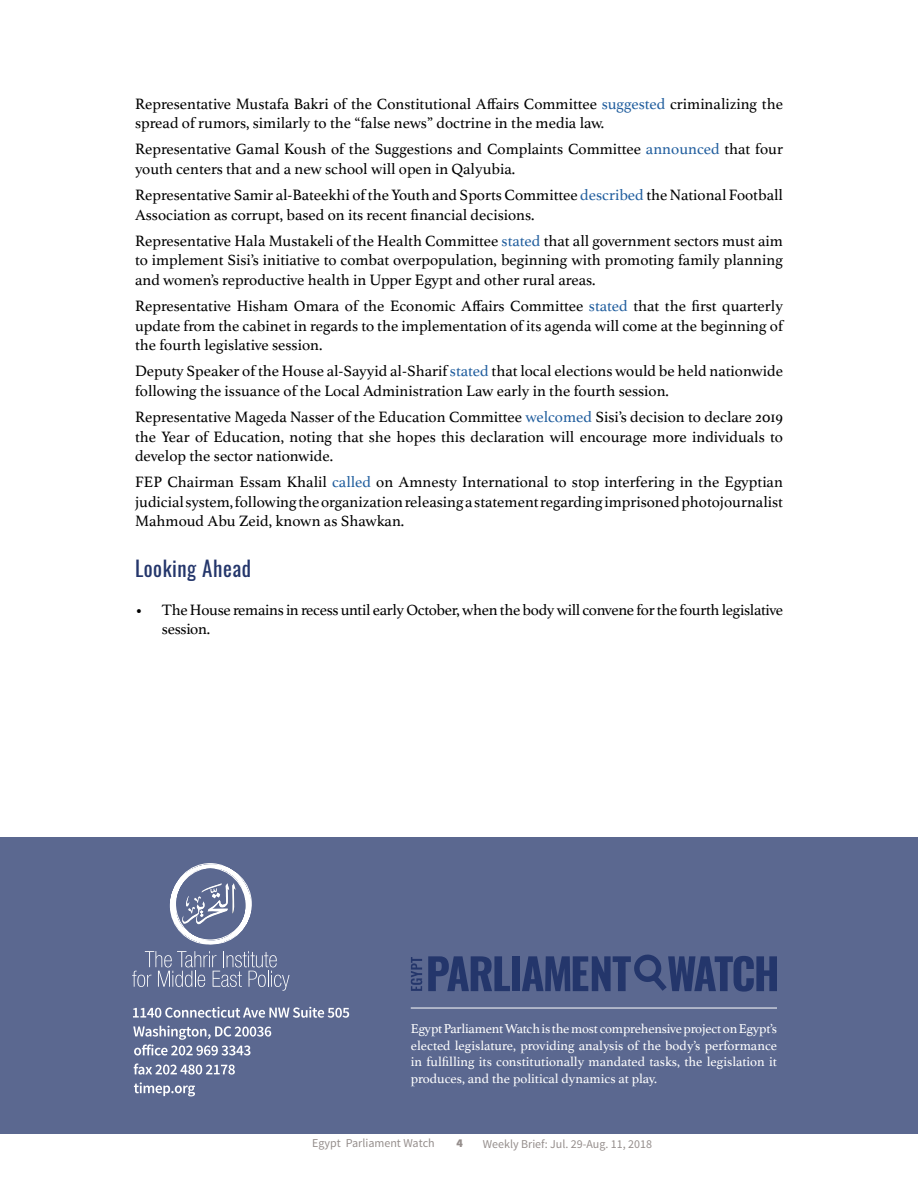
<style>
.page{position:relative;width:918px;height:1188px;background:#fff}
.page>*{position:absolute;margin:0;border:0;box-sizing:border-box;transform-origin:0 0}
.t1{font:21px "Oswald";letter-spacing:.025em;color:#24366b}
.t2{font:15.75px/19.5px "Athelas";color:#000}
.t3{font:15.75px/19.5px "Athelas";letter-spacing:-.02em;color:#000}
.t4{font:13.5px/16.5px "Athelas";color:#fff;text-align:justify}
.t5{font:12px "Source Sans Pro";color:#958e8c}
.t6{font:900 12px "Source Sans Pro";color:#958e8c}
.s1{color:#215e9e}
</style>
<div class="page">
<div style="left:0;top:837px;width:918px;height:297px;background:#5b6890"></div>
<svg style="left:133px;top:1007px;width:216px;height:11px"></svg>
<svg style="left:133px;top:1026px;width:138px;height:30px"></svg>
<svg style="left:134px;top:1063px;width:101px;height:12px"></svg>
<svg style="left:134px;top:1082px;width:61px;height:14px"></svg>
<svg style="left:170px;top:863px;width:82px;height:81px"></svg>
<svg style="left:132px;top:951px;width:158px;height:40px"></svg>
<hr style="left:411px;top:1008px;width:366px;height:1px;background:#fff">
<svg style="left:428px;top:956px;width:82px;height:35px"></svg>
<div style="left:513px;top:956px;width:7px;height:35px;background:#24366b"></div>
<svg style="left:411px;top:957px;width:11px;height:34px"></svg>
<svg style="left:522px;top:954px;width:255px;height:38px"></svg>
<p class="t2" style="left:135px;top:93px;width:650px">Representative Mustafa Bakri of the Constitutional Affairs Committee <span class="s1">suggested</span> criminalizing the spread of rumors, similarly to the “false news” doctrine in the media law.</p>
<p class="t2" style="left:135px;top:139px;width:649px">Representative Gamal Koush of the Suggestions and Complaints Committee <span class="s1">announced</span> that four youth centers that and a new school will open in Qalyubia.</p>
<p class="t2" style="left:135px;top:185px;width:649px">Representative Samir al-Bateekhi of the Youth and Sports Committee <span class="s1">described</span> the National Football<br>Association as corrupt, based on its recent financial decisions.</p>
<p class="t2" style="left:135px;top:230px;width:649px;text-align:justify">Representative Hala Mustakeli of the Health Committee <span class="s1">stated</span> that all government sectors must aim to implement Sisi’s initiative to combat overpopulation, beginning with promoting family planning and women’s reproductive health in Upper Egypt and other rural areas.</p>
<p class="t2" style="left:135px;top:296px;width:649px;text-align:justify">Representative Hisham Omara of the Economic Affairs Committee <span class="s1">stated</span> that the first quarterly update from the cabinet in regards to the implementation of its agenda will come at the beginning of the fourth legislative session.</p>
<p class="t2" style="left:135px;top:361px;width:650px">Deputy Speaker of the House al-Sayyid al-Sharif <span class="s1">stated</span> that local elections would be held nationwide following the issuance of the Local Administration Law early in the fourth session.</p>
<p class="t2" style="left:135px;top:407px;width:650px;text-align:justify">Representative Mageda Nasser of the Education Committee <span class="s1">welcomed</span> Sisi’s decision to declare 2019 the Year of Education, noting that she hopes this declaration will encourage more individuals to develop the sector nationwide.</p>
<p class="t2" style="left:135px;top:472px;width:650px;text-align:justify">FEP Chairman Essam Khalil <span class="s1">called</span> on Amnesty International to stop interfering in the Egyptian judicial system, following the organization releasing a statement regarding imprisoned photojournalist Mahmoud Abu Zeid, known as Shawkan.</p>
<h1 class="t1" style="left:135px;top:554px;width:118px">Looking Ahead</h1>
<p class="t3" style="left:162px;top:599px;width:623px;text-indent:-27px">• The House remains in recess until early October, when the body will convene for the fourth legislative session.</p>
<p class="t4" style="left:411px;top:1020px;width:368px">Egypt Parliament Watch is the most comprehensive project on Egypt’s elected legislature, providing analysis of the body’s performance in fulfilling its constitutionally mandated tasks, the legislation it produces, and the political dynamics at play.</p>
<p class="t5" style="left:312px;top:1135px;width:124px">Egypt Parliament Watch</p>
<p class="t6" style="left:456px;top:1136px;width:8px">4</p>
<p class="t5" style="left:483px;top:1136px;width:171px">Weekly Brief: Jul. 29-Aug. 11, 2018</p>
</div>
